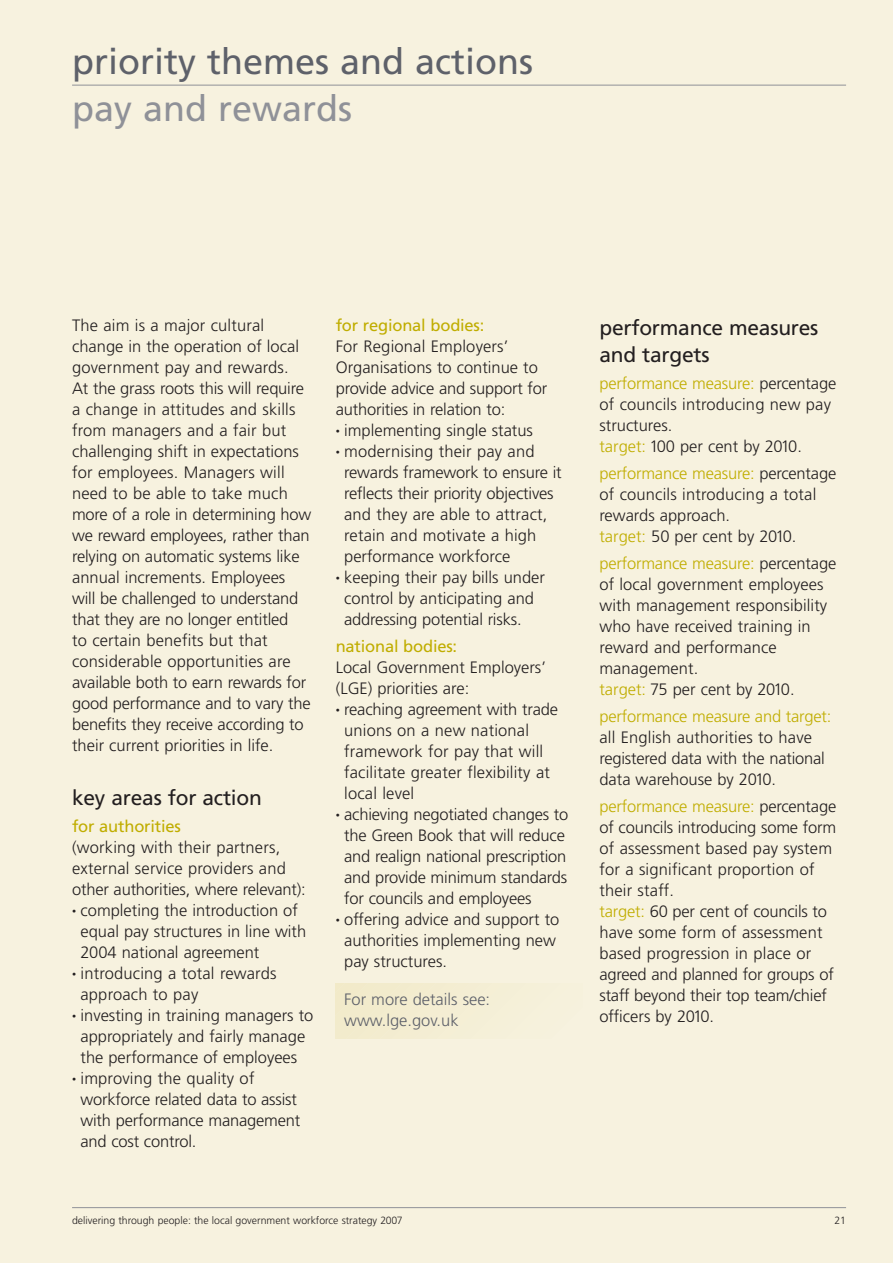
<style>
.page{position:relative;width:893px;height:1263px;background:#f7f2df}
.page>*{position:absolute;margin:0;border:0;box-sizing:border-box;transform-origin:0 0}
.t1{font:36px "Frutiger";color:#5e616a}
.t2{font:36px "Frutiger";color:#8f9198}
.t3{font:21px/27px "Frutiger";letter-spacing:-.01em;color:#231f20}
.t4{font:300 16.5px/21px "Frutiger";color:#231f20}
.t5{font:16.5px "Frutiger";letter-spacing:-.01em;color:#c0ad00}
.t6{font:300 16.5px/21px "Frutiger";color:#5e616a}
.t7{font:300 16.5px "Frutiger";letter-spacing:-.01em;color:#c0ad00}
.t8{font:300 10.5px "Frutiger";color:#231f20}
.s1{font-size:8.25px}
.s2{color:#c0ad00}
</style>
<div class="page">
<hr style="left:72px;top:85px;width:774px;height:1px;background:#8f9198">
<hr style="left:72px;top:1207px;width:774px;height:1px;background:#8f9198">
<div style="left:336px;top:984px;width:155px;height:54px;background:#f3ecd0"></div>
<h1 class="t1" style="left:72px;top:47px;width:462px">priority themes and actions</h1>
<h1 class="t2" style="left:72px;top:94px;width:282px">pay and rewards</h1>
<p class="t4" style="left:72px;top:316px;width:241px">The aim is a major cultural change in the operation of local government pay and rewards.<br>At the grass roots this will require a change in attitudes and skills from managers and a fair but challenging shift in expectations for employees. Managers will need to be able to take much more of a role in determining how we reward employees, rather than relying on automatic systems like annual increments. Employees will be challenged to understand that they are no longer entitled<br>to certain benefits but that considerable opportunities are available both to earn rewards for good performance and to vary the benefits they receive according to their current priorities in life.</p>
<p class="t3" style="left:72px;top:786px;width:191px">key areas for action</p>
<p class="t5" style="left:72px;top:820px;width:110px">for authorities</p>
<p class="t4" style="left:72px;top:838px;width:235px">(working with their partners, external service providers and other authorities, where relevant):</p>
<p class="t4" style="left:81px;top:901px;width:227px;text-indent:-8px"><span class="s1">•</span> completing the introduction of equal pay structures in line with<br>2004 national agreement</p>
<p class="t4" style="left:81px;top:964px;width:197px;text-indent:-8px"><span class="s1">•</span> introducing a total rewards approach to pay</p>
<p class="t4" style="left:72px;top:1006px;width:243px;text-align:center"><span class="s1">•</span> investing in training managers to appropriately and fairly manage the performance of employees</p>
<p class="t4" style="left:81px;top:1069px;width:221px;text-indent:-8px"><span class="s1">•</span> improving the quality of workforce related data to assist with performance management and cost control.</p>
<p class="t5" style="left:336px;top:319px;width:150px">for regional bodies:</p>
<p class="t4" style="left:336px;top:337px;width:213px">For Regional Employers’<br>Organisations to continue to provide advice and support for authorities in relation to:</p>
<p class="t4" style="left:336px;top:421px;width:199px"><span class="s1">•</span> implementing single status</p>
<p class="t4" style="left:344px;top:442px;width:219px;text-indent:-8px"><span class="s1">•</span> modernising their pay and rewards framework to ensure it reflects their priority objectives and they are able to attract, retain and motivate a high performance workforce</p>
<p class="t4" style="left:344px;top:568px;width:202px;text-indent:-8px"><span class="s1">•</span> keeping their pay bills under control by anticipating and addressing potential risks.</p>
<p class="t5" style="left:336px;top:640px;width:123px">national bodies:</p>
<p class="t4" style="left:336px;top:658px;width:212px">Local Government Employers’ (LGE) priorities are:</p>
<p class="t4" style="left:344px;top:700px;width:215px;text-indent:-8px"><span class="s1">•</span> reaching agreement with trade unions on a new national framework for pay that will facilitate greater flexibility at local level</p>
<p class="t4" style="left:344px;top:805px;width:226px;text-indent:-8px"><span class="s1">•</span> achieving negotiated changes to the Green Book that will reduce and realign national prescription and provide minimum standards for councils and employees</p>
<p class="t4" style="left:344px;top:910px;width:217px;text-indent:-8px"><span class="s1">•</span> offering advice and support to authorities implementing new pay structures.</p>
<p class="t6" style="left:344px;top:990px;width:147px">For more details see: www.lge.gov.uk</p>
<p class="t3" style="left:599px;top:316px;width:221px">performance measures and targets</p>
<p class="t4" style="left:599px;top:374px;width:238px"><span class="s2">performance measure:</span> percentage of councils introducing new pay structures.<br><span class="s2">target:</span> 100 per cent by 2010.</p>
<p class="t4" style="left:599px;top:464px;width:238px"><span class="s2">performance measure:</span> percentage of councils introducing a total rewards approach.<br><span class="s2">target:</span> 50 per cent by 2010.</p>
<p class="t4" style="left:599px;top:554px;width:238px"><span class="s2">performance measure:</span> percentage of local government employees with management responsibility who have received training in reward and performance management.<br><span class="s2">target:</span> 75 per cent by 2010.</p>
<p class="t7" style="left:599px;top:709px;width:234px">performance measure and target:</p>
<p class="t4" style="left:599px;top:728px;width:227px">all English authorities to have registered data with the national data warehouse by 2010.</p>
<p class="t4" style="left:599px;top:797px;width:238px"><span class="s2">performance measure:</span> percentage of councils introducing some form of assessment based pay system for a significant proportion of their staff.<br><span class="s2">target:</span> 60 per cent of councils to have some form of assessment based progression in place or agreed and planned for groups of staff beyond their top team/chief officers by 2010.</p>
<p class="t8" style="left:72px;top:1216px;width:332px">delivering through people: the local government workforce strategy 2007</p>
<p class="t8" style="left:834px;top:1216px;width:13px">21</p>
</div>
